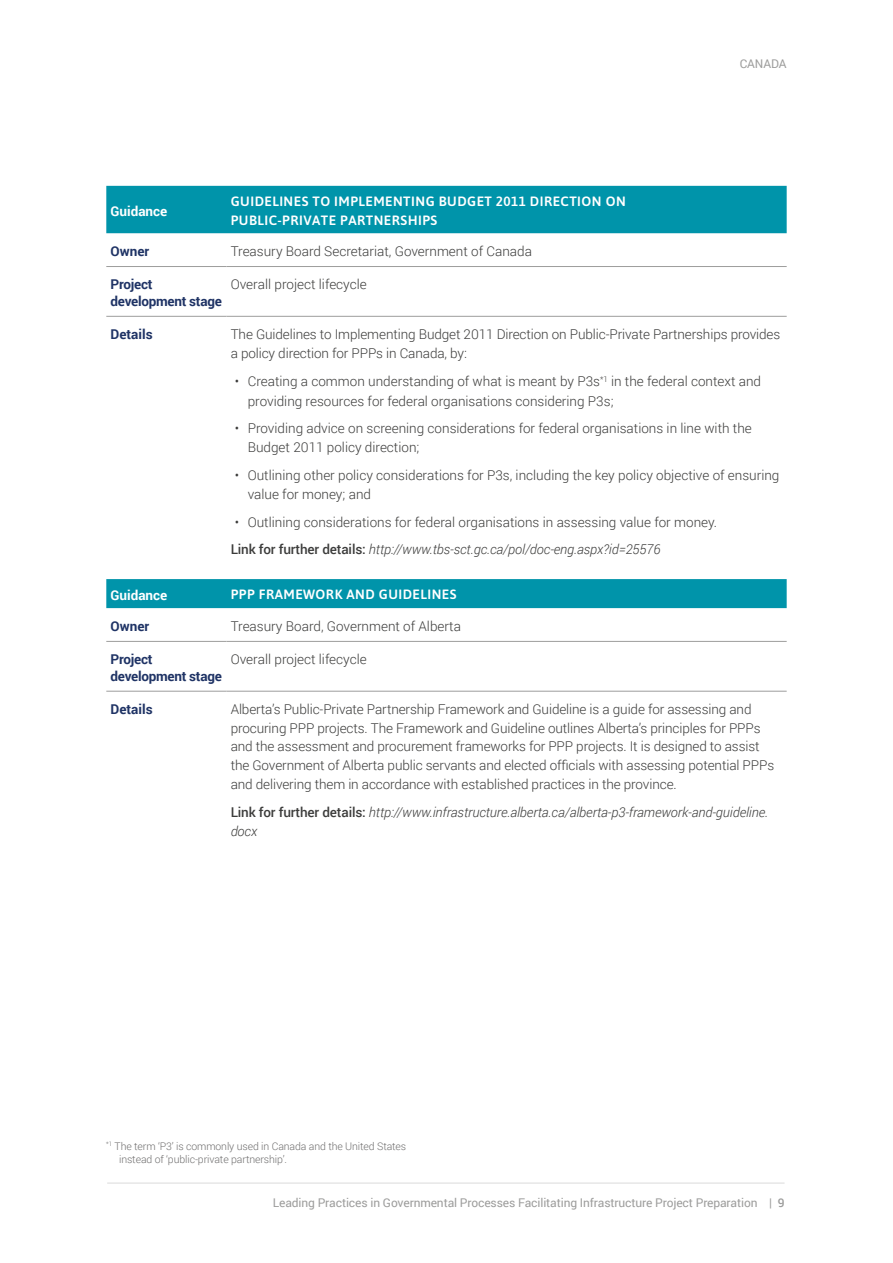
<style>
.page{position:relative;width:893px;height:1263px;background:#fff}
.page>*{position:absolute;margin:0;border:0;box-sizing:border-box;transform-origin:0 0}
.t1{font:300 13.5px/18.8px "Roboto";letter-spacing:-.01em;color:#3c3c3b}
.t2{font:italic 300 13.5px/18.8px "Roboto";letter-spacing:-.01em;color:#3c3c3b}
.t3{font:500 13.5px "Asap";letter-spacing:.035em;color:#fff}
.t4{font:700 13.5px/16.5px "Roboto";letter-spacing:-.02em;color:#1f3365}
.t5{font:700 13.5px "Roboto";color:#fff}
.t6{font:12px "Roboto";letter-spacing:-.01em;color:#9d9d9c}
.t7{font:300 10.5px/13.5px "Roboto";letter-spacing:-.01em;color:#706f6f}
.s1{font-weight:500}
.s2{font-style:italic}
.s3{font-weight:500;font-style:normal}
</style>
<div class="page">
<div style="left:106px;top:186px;width:681px;height:47px;background:#0094aa"></div>
<hr style="left:106px;top:266px;width:120px;height:1px;background:#9d9d9c">
<hr style="left:226px;top:266px;width:561px;height:1px;background:#9d9d9c">
<hr style="left:106px;top:316px;width:120px;height:1px;background:#9d9d9c">
<hr style="left:226px;top:316px;width:561px;height:1px;background:#9d9d9c">
<div style="left:106px;top:579px;width:681px;height:29px;background:#0094aa"></div>
<hr style="left:106px;top:641px;width:120px;height:1px;background:#9d9d9c">
<hr style="left:226px;top:641px;width:561px;height:1px;background:#9d9d9c">
<hr style="left:106px;top:691px;width:120px;height:1px;background:#9d9d9c">
<hr style="left:226px;top:691px;width:561px;height:1px;background:#9d9d9c">
<hr style="left:107px;top:1183px;width:677px;height:1px;background:#dadada">
<p class="t5" style="left:111px;top:201px;width:58px">Guidance</p>
<p class="t3" style="left:231px;top:192px;width:118px">GUIDELINES TO IMPL</p>
<p class="t3" style="left:366px;top:192px;width:54px">EMENTING</p>
<p class="t3" style="left:439px;top:192px;width:147px">BUDGET 2011 DIRECTION</p>
<p class="t3" style="left:606px;top:192px;width:11px">ON</p>
<p class="t3" style="left:231px;top:211px;width:26px">PUBLIC</p>
<p class="t3" style="left:278px;top:211px;width:161px">-PRIVATE PARTN ERSHIPS</p>
<p class="t6" style="left:740px;top:56px;width:9px">CANA</p>
<p class="t6" style="left:771px;top:56px;width:17px">DA</p>
<p class="t4" style="left:111px;top:242px;width:40px">Owner</p>
<p class="t1" style="left:231px;top:241px;width:303px">Treasury Board Secretariat, Government of Canada</p>
<p class="t4" style="left:111px;top:276px;width:113px">Project development stage</p>
<p class="t1" style="left:231px;top:275px;width:138px">Overall project lifecycle</p>
<p class="t4" style="left:111px;top:325px;width:44px">Details</p>
<p class="t1" style="left:231px;top:324px;width:551px">The Guidelines to Implementing Budget 2011 Direction on Public-Private Partnerships provides a policy direction for PPPs in Canada, by:</p>
<p class="t1" style="left:248px;top:372px;width:515px;line-height:19.2px;text-indent:-13px">• Creating a common understanding of what is meant by P3s<sup>*1</sup> in the federal context and providing resources for federal organisations considering P3s;</p>
<p class="t1" style="left:248px;top:418px;width:506px;line-height:19.2px;text-indent:-13px">• Providing advice on screening considerations for federal organisations in line with the<br>Budget 2011 policy direction;</p>
<p class="t1" style="left:248px;top:465px;width:533px;line-height:19.2px;text-indent:-13px">• Outlining other policy considerations for P3s, including the key policy objective of ensuring value for money; and</p>
<p class="t1" style="left:231px;top:508px;width:488px;line-height:27.3px;text-indent:4px">• Outlining considerations for federal organisations in assessing value for money.<br><span class="s1">Link for further details:</span> <span class="s2">http://www.tbs-sct.gc.ca/pol/doc-eng.aspx?id=25576</span></p>
<p class="t5" style="left:111px;top:585px;width:58px">Guidance</p>
<p class="t3" style="left:231px;top:585px;width:227px">PPP FRAMEWORK AN D GUIDELIN ES</p>
<p class="t4" style="left:111px;top:617px;width:40px">Owner</p>
<p class="t1" style="left:231px;top:616px;width:232px">Treasury Board, Government of Alberta</p>
<p class="t4" style="left:111px;top:650px;width:113px">Project development stage</p>
<p class="t1" style="left:231px;top:649px;width:138px">Overall project lifecycle</p>
<p class="t4" style="left:111px;top:700px;width:44px">Details</p>
<p class="t1" style="left:231px;top:699px;width:545px">Alberta’s Public-Private Partnership Framework and Guideline is a guide for assessing and procuring PPP projects. The Framework and Guideline outlines Alberta’s principles for PPPs and the assessment and procurement frameworks for PPP projects. It is designed to assist the Government of Alberta public servants and elected officials with assessing potential PPPs and delivering them in accordance with established practices in the province.</p>
<p class="t2" style="left:231px;top:802px;width:539px"><span class="s3">Link for further details:</span> http://www.infrastructure.alberta.ca/alberta-p3-framework-and-guideline. docx</p>
<p class="t7" style="left:119px;top:1139px;width:289px;text-indent:-13px"><sup>*1</sup> The term ‘P3’ is commonly used in Canada and the United States instead of ‘public-private partnership’.</p>
<p class="t6" style="left:273px;top:1194px;width:513px">Leading Practices in Governmental Processes Facilitating Infrastructure Project Preparation | <span class="s1">9</span></p>
</div>
